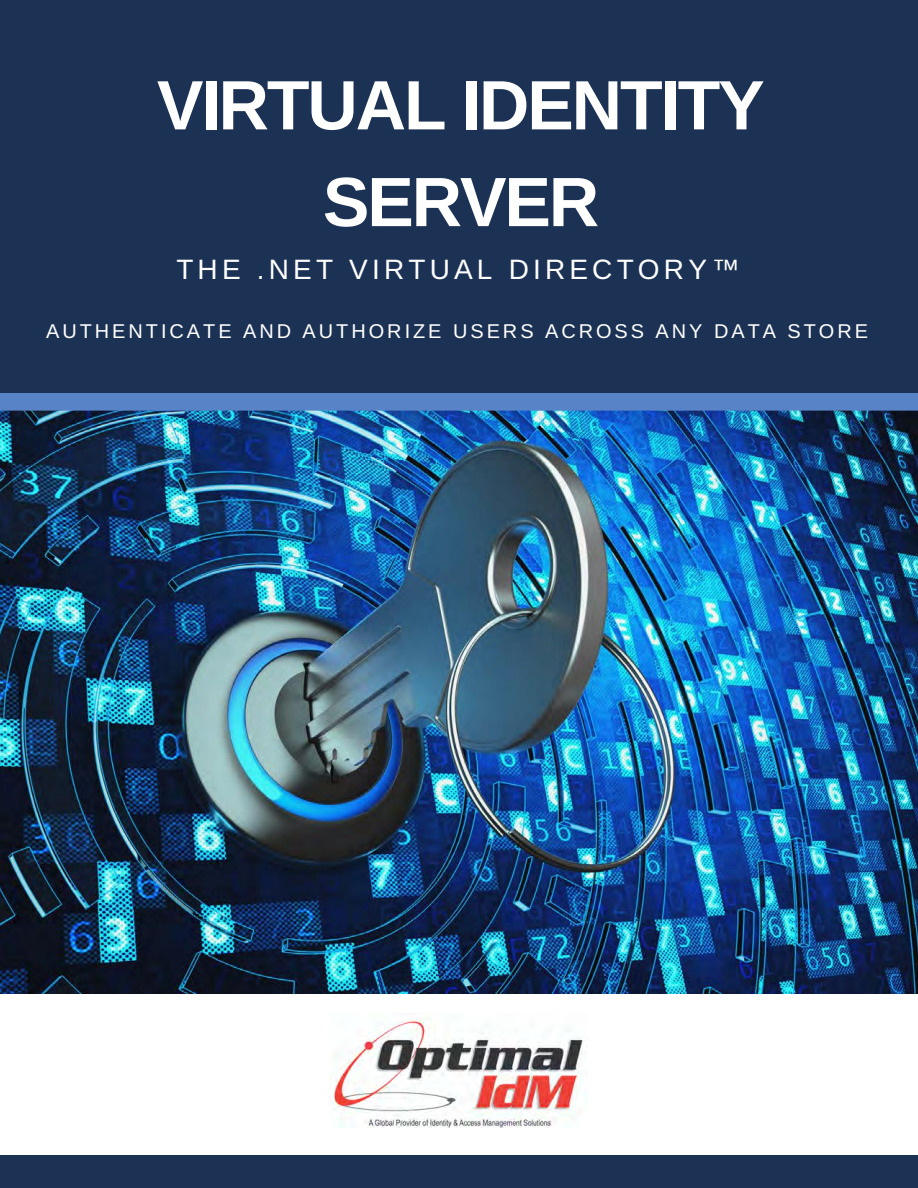
<style>
.page{position:relative;width:918px;height:1188px;background:#fff}
.page>*{position:absolute;margin:0;border:0;box-sizing:border-box;transform-origin:0 0}
.t1{font:700 69.9px/96.8px "Arimo";letter-spacing:-.03em;color:#fff;text-align:center}
.t2{font:28.05px "Arimo";letter-spacing:.15em;color:#fff}
.t3{font:19.95px "Arimo";letter-spacing:.15em;color:#fff}
.s1{font-family:"Liberation Sans"}
</style>
<div class="page">
<img style="left:0;top:411px;width:918px;height:582px">
<div style="left:0;top:0;width:918px;height:396px;background:#1c3255"></div>
<div style="left:0;top:1155px;width:918px;height:33px;background:#1c3255"></div>
<div style="left:0;top:393px;width:918px;height:18px;background:#5883c7"></div>
<img style="left:331px;top:1018px;width:252px;height:109px">
<h1 class="t1" style="left:157px;top:57px;width:609px">VIRTUAL IDENTITY<br>SERVER</h1>
<h2 class="t2" style="left:176px;top:254px;width:565px">THE .NET VIRTUAL DIRECTORY<span class="s1">™</span></h2>
<p class="t3" style="left:46px;top:319px;width:823px">AUTHENTICATE AND AUTHORIZE USERS ACROSS ANY DATA STORE</p>
</div>
